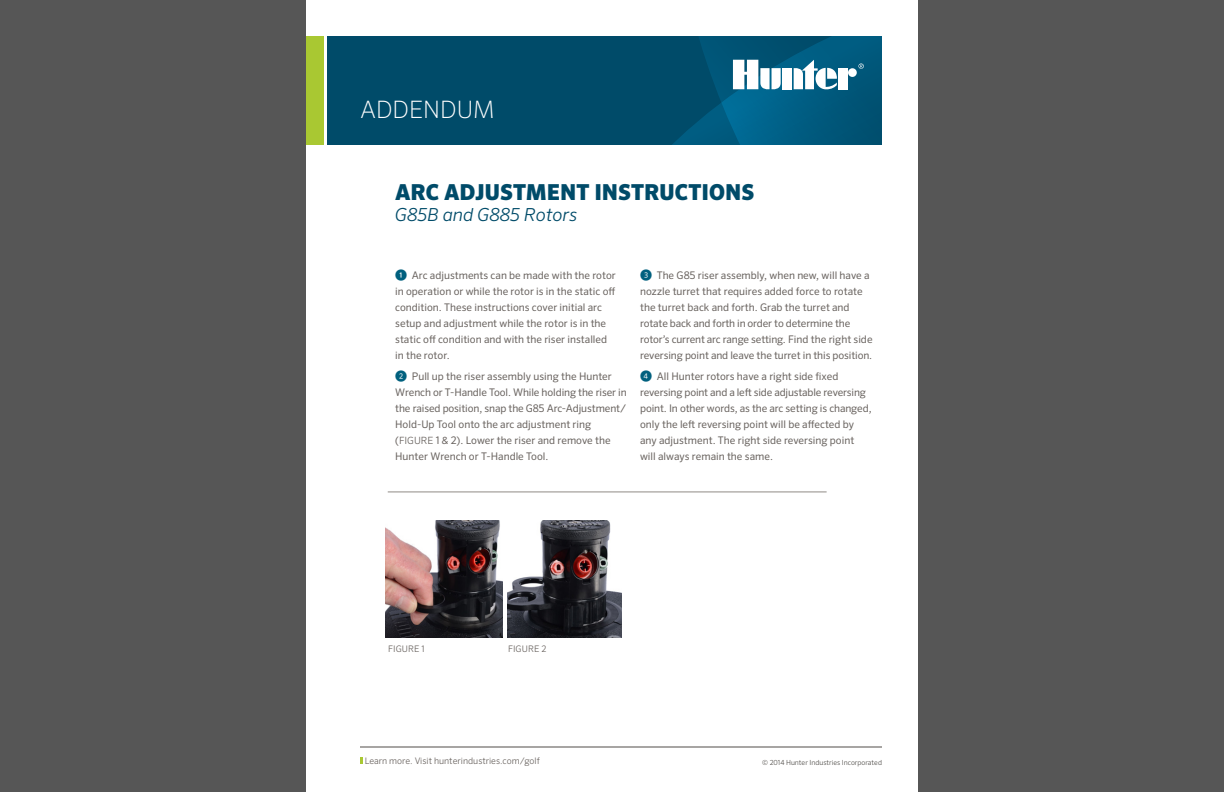
<style>
.page{position:relative;width:1224px;height:792px;background:#fff}
.page>*{position:absolute;margin:0;border:0;box-sizing:border-box;transform-origin:0 0}
.t1{font:200 24px "Sero Pro";color:#fff}
.t2{font:900 22px "Sero Pro";color:#004b69}
.t3{font:italic 300 18px "Sero Pro";color:#004b69}
.t4{font:10.5px/16px "Sero Pro";color:#68625e}
.t5{font:300 9px "Sero Pro";color:#68625e}
.t6{font:300 7px "Sero Pro";color:#504d49}
.s1{font-weight:500;font-size:12px;color:#00607e}
.s2{font-size:12px;color:#00607e}
.s3{font-weight:300;font-size:10px}
</style>
<div class="page">
<div style="left:327px;top:36px;width:555px;height:109px;background:#004b69"></div>
<svg style="left:672px;top:36px;width:210px;height:109px"></svg>
<div style="left:306px;top:36px;width:18px;height:109px;background:#a9c832"></div>
<svg style="left:360px;top:758px;width:3px;height:6px"></svg>
<img style="left:386px;top:521px;width:116px;height:116px">
<img style="left:508px;top:521px;width:113px;height:116px">
<hr style="left:388px;top:492px;width:439px;height:1px;background:#908a86">
<hr style="left:360px;top:747px;width:522px;height:1px;background:#504d49">
<div style="left:0;top:0;width:306px;height:792px;background:#565656"></div>
<div style="left:918px;top:0;width:306px;height:792px;background:#565656"></div>
<h1 class="t1" style="left:360px;top:95px;width:136px">ADDENDUM</h1>
<h2 class="t2" style="left:395px;top:179px;width:361px">ARC ADJUSTMENT INSTRUCTIONS</h2>
<h3 class="t3" style="left:395px;top:204px;width:184px">G85B and G885 Rotors</h3>
<p class="t4" style="left:395px;top:268px;width:222px"><span class="s1">①</span> Arc adjustments can be made with the rotor in operation or while the rotor is in the static off condition. These instructions cover initial arc setup and adjustment while the rotor is in the static off condition and with the riser installed in the rotor.</p>
<p class="t4" style="left:395px;top:368px;width:233px"><span class="s2">②</span> Pull up the riser assembly using the Hunter Wrench or T-Handle Tool. While holding the riser in the raised position, snap the G85 Arc-Adjustment/ Hold-Up Tool onto the arc adjustment ring (<span class="s3">FIGURE</span> 1 &amp; 2). Lower the riser and remove the Hunter Wrench or T-Handle Tool.</p>
<p class="t4" style="left:640px;top:268px;width:234px"><span class="s2">③</span> The G85 riser assembly, when new, will have a nozzle turret that requires added force to rotate the turret back and forth. Grab the turret and rotate back and forth in order to determine the rotor’s current arc range setting. Find the right side reversing point and leave the turret in this position.</p>
<p class="t4" style="left:640px;top:368px;width:233px"><span class="s2">④</span> All Hunter rotors have a right side fixed reversing point and a left side adjustable reversing point. In other words, as the arc setting is changed, only the left reversing point will be affected by any adjustment. The right side reversing point will always remain the same.</p>
<p class="t5" style="left:388px;top:644px;width:38px">FIGURE 1</p>
<p class="t5" style="left:508px;top:644px;width:40px">FIGURE 2</p>
<p class="t5" style="left:365px;top:756px;width:177px">Learn more. Visit hunterindustries.com/golf</p>
<p class="t6" style="left:762px;top:758px;width:121px">© 2014 Hunter Industries Incorporated</p>
</div>
